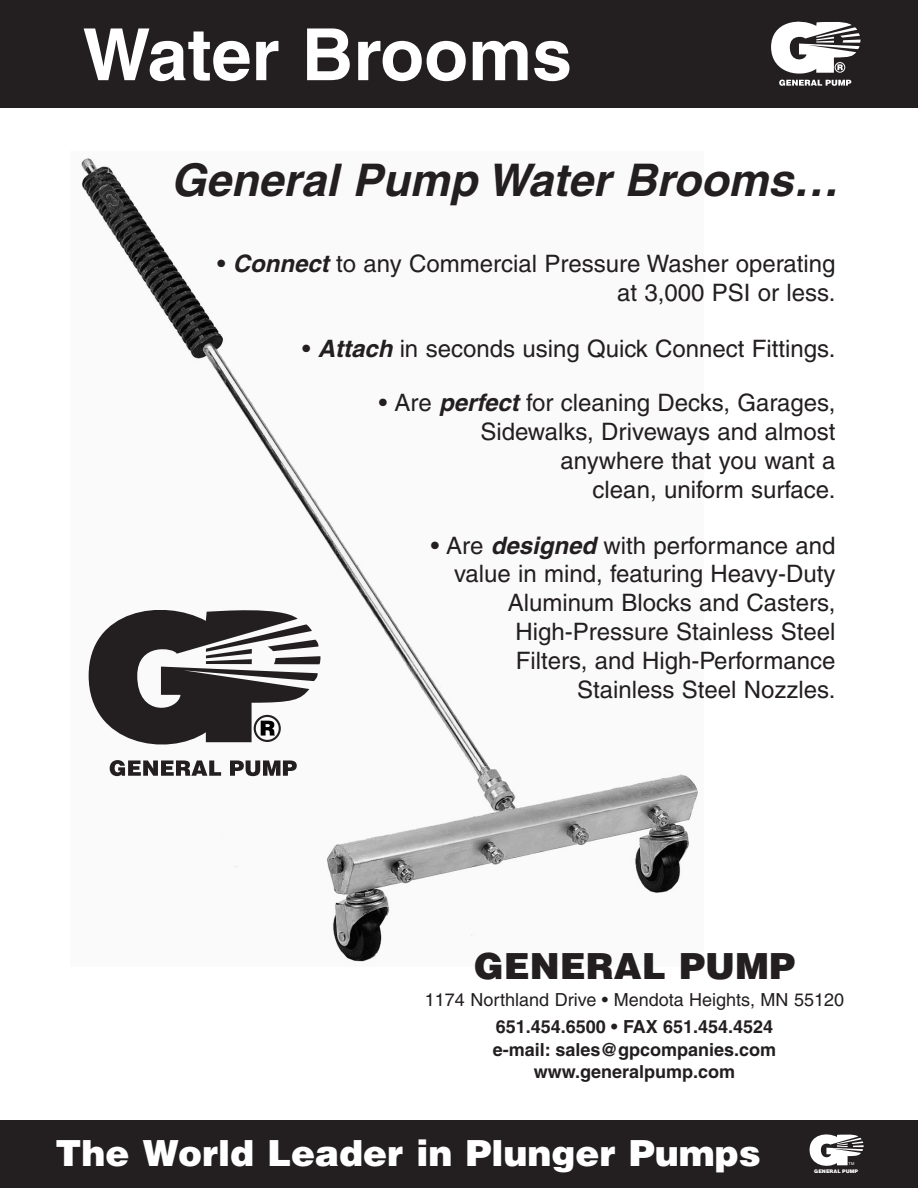
<style>
.page{position:relative;width:918px;height:1188px;background:#fff}
.page>*{position:absolute;margin:0;border:0;box-sizing:border-box;transform-origin:0 0}
.t1{font:700 72px "Helvetica";color:#fff}
.t2{font:italic 700 45px "Helvetica";color:#231f20}
.t3{font:900 36px "Helvetica";color:#fff}
.t4{font:900 36px "Helvetica";color:#231f20}
.t5{font:24px/28.8px "Helvetica";color:#231f20;text-align:right}
.t6{font:700 18px/22.5px "Helvetica";color:#231f20;text-align:center}
.t7{font:18px "Helvetica";color:#231f20}
.t8{font:900 4.95px "Helvetica";color:#fff}
.t9{font:3.9px "Helvetica";color:#fff}
.s1{font-weight:700;font-style:italic}
</style>
<div class="page">
<img style="left:81px;top:158px;width:617px;height:804px">
<svg style="left:89px;top:610px;width:232px;height:166px"></svg>
<div style="left:0;top:0;width:918px;height:108px;background:#231f20"></div>
<svg style="left:771px;top:21px;width:90px;height:65px"></svg>
<div style="left:0;top:1120px;width:918px;height:68px;background:#231f20"></div>
<svg style="left:810px;top:1134px;width:54px;height:32px"></svg>
<h1 class="t1" style="left:82px;top:29px;width:491px">Water Brooms</h1>
<h2 class="t2" style="left:171px;top:164px;width:669px">General Pump Water Brooms…</h2>
<p class="t5" style="left:217px;top:252px;width:620px">• <span class="s1">Connect</span> to any Commercial Pressure Washer operating at 3,000 PSI or less.</p>
<p class="t5" style="left:302px;top:336px;width:535px">• <span class="s1">Attach</span> in seconds using Quick Connect Fittings.</p>
<p class="t5" style="left:379px;top:391px;width:458px">• Are <span class="s1">perfect</span> for cleaning Decks, Garages,<br>Sidewalks, Driveways and almost anywhere that you want a<br>clean, uniform surface.</p>
<p class="t5" style="left:431px;top:533px;width:406px">• Are <span class="s1">designed</span> with performance and value in mind, featuring Heavy-Duty<br>Aluminum Blocks and Casters,<br>High-Pressure Stainless Steel<br>Filters, and High-Performance<br>Stainless Steel Nozzles.</p>
<h3 class="t4" style="left:474px;top:953px;width:323px">GENERAL PUMP</h3>
<p class="t7" style="left:425px;top:993px;width:421px">1174 Northland Drive • Mendota Heights, MN 55120</p>
<p class="t6" style="left:493px;top:1017px;width:285px">651.454.6500 • FAX 651.454.4524 e-mail: sales@gpcompanies.com www.generalpump.com</p>
<h3 class="t3" style="left:56px;top:1140px;width:707px">The World Leader in Plunger Pumps</h3>
<p class="t9" style="left:849px;top:1162px;width:7px">TM</p>
<p class="t8" style="left:814px;top:1170px;width:45px">GENERAL PUMP</p>
</div>
